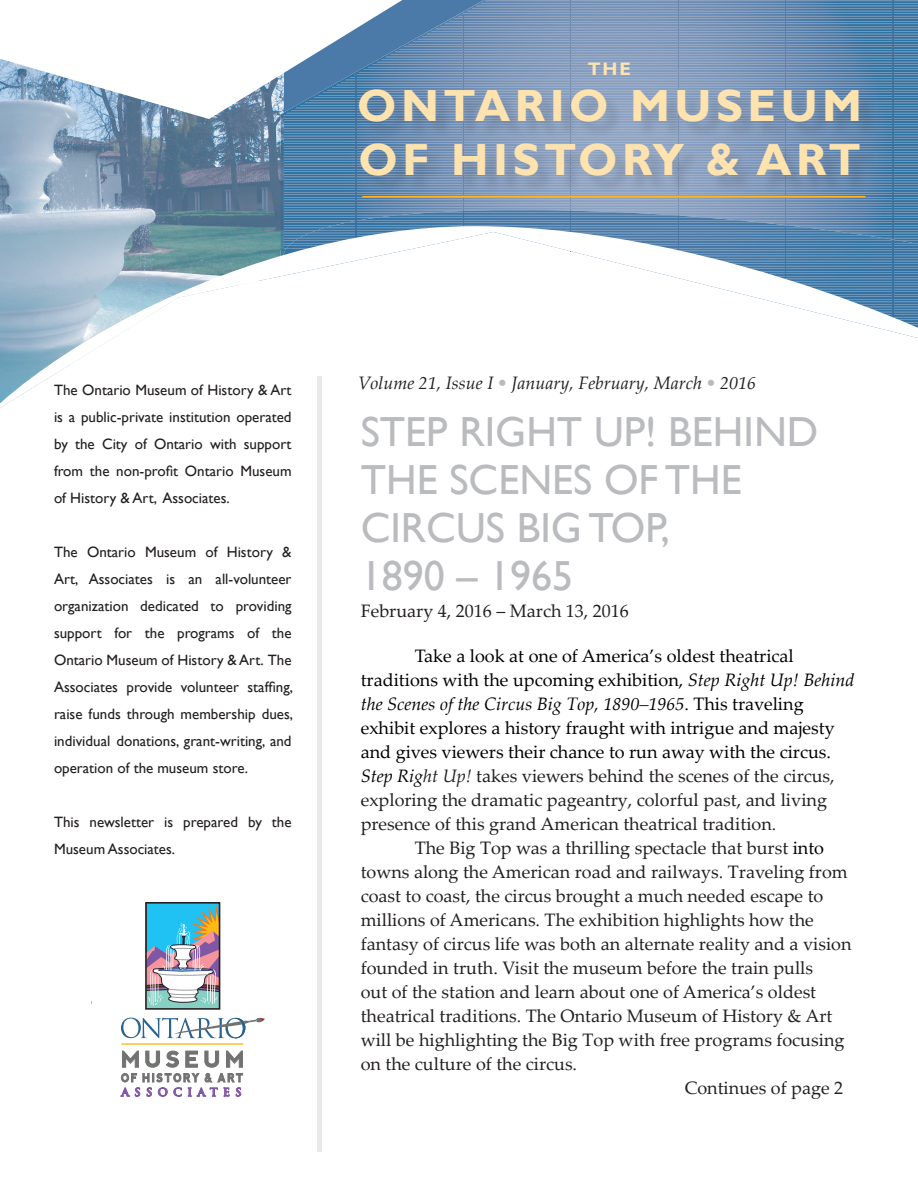
<style>
.page{position:relative;width:918px;height:1188px;background:#fff}
.page>*{position:absolute;margin:0;border:0;box-sizing:border-box;transform-origin:0 0}
.t1{font:700 45px "Gill Sans";letter-spacing:.1em;color:#fee3af}
.t2{font:42px/48px "Gill Sans";color:#babbbe}
.t3{font:18px/24px "Palatino Linotype";color:#231f20}
.t4{font:18px/24px "Palatino Linotype";color:#000}
.t5{font:italic 18px "Palatino Linotype";color:#231f20}
.t6{font:700 18px "Gill Sans";color:#fee3af}
.t7{font:15px/27px "Gill Sans";color:#231f20;text-align:justify}
.t8{font:700 10.95px "Trajan Pro";letter-spacing:.485em;color:#7f57a4}
.s1{color:#babbbe}
.s2{font-style:italic}
.s3{font-style:italic;color:#231f20}
.s4{color:#231f20}
.s5{color:#000}
</style>
<div class="page">
<svg style="left:0;top:328px;width:918px;height:80px"></svg>
<svg style="left:0;top:0;width:918px;height:328px"></svg>
<hr style="left:318px;top:376px;width:4px;height:775px;background:#e8e9ea">
<div style="left:362px;top:92px;width:516px;height:102px;background:#231f20;opacity:.13"></div>
<hr style="left:362px;top:196px;width:503px;height:1px;background:#ffb51f">
<svg style="left:120px;top:902px;width:145px;height:195px"></svg>
<p class="t6" style="left:588px;top:59px;width:44px">THE</p>
<p class="t1" style="left:357px;top:79px;width:506px">ONTARIO MUSEUM</p>
<p class="t1" style="left:358px;top:133px;width:504px">OF HISTORY &amp; ART</p>
<p class="t7" style="left:54px;top:377px;width:239px">The Ontario Museum of History &amp; Art is a public-private institution operated by the City of Ontario with support from the non-profit Ontario Museum of History &amp; Art, Associates.</p>
<p class="t7" style="left:54px;top:539px;width:241px">The Ontario Museum of History &amp; Art, Associates is an all-volunteer organization dedicated to providing support for the programs of the Ontario Museum of History &amp; Art. The Associates provide volunteer staffing, raise funds through membership dues, individual donations, grant-writing, and operation of the museum store.</p>
<p class="t7" style="left:54px;top:809px;width:239px">This newsletter is prepared by the<br>Museum Associates.</p>
<p class="t8" style="left:121px;top:1085px;width:122px">ASSOCIATES</p>
<p class="t5" style="left:359px;top:370px;width:399px">Volume 21, Issue I <span class="s1">•</span> January, February, March <span class="s1">•</span> 2016</p>
<p class="t2" style="left:361px;top:408px;width:459px">STEP RIGHT UP! BEHIND<br>THE SCENES OF THE<br>CIRCUS BIG TOP,</p>
<p class="t2" style="left:361px;top:552px;width:214px">1890 – 1965</p>
<p class="t3" style="left:361px;top:598px;width:270px">February 4, 2016 – March 13, 2016</p>
<p class="t4" style="left:361px;top:643px;width:495px;text-indent:54px">Take a look at one of America’s oldest theatrical traditions with the upcoming exhibition, <span class="s2">Step Right Up! Behind the Scenes of the Circus Big Top, 1890–1965</span>. This traveling exhibit explores a history fraught with intrigue and majesty and gives viewers their chance to run away with the circus.<br><span class="s2">Step Rig</span><span class="s3">ht Up!</span> <span class="s4">takes viewers behind the scenes of the circus, exploring the dramatic pageantry, colorful past, and living presence of this grand American theatrical tradition.</span></p>
<p class="t3" style="left:361px;top:835px;width:492px;text-indent:54px">The Big Top was a thrilling spectacle that burst <span class="s5">into </span>towns along the American road and railways. Traveling from coast to coast, the circus brought a much needed escape to millions of Americans. The exhibition highlights how the fantasy of circus life was both an alternate reality and a vision founded in truth. Visit the museum before the train pulls<br>out of the station and learn about one of America’s oldest theatrical traditions. The Ontario Museum of History &amp; Art will be highlighting the Big Top with free programs focusing on the culture of the circus.</p>
<p class="t3" style="left:685px;top:1075px;width:160px">Continues of page 2</p>
</div>
